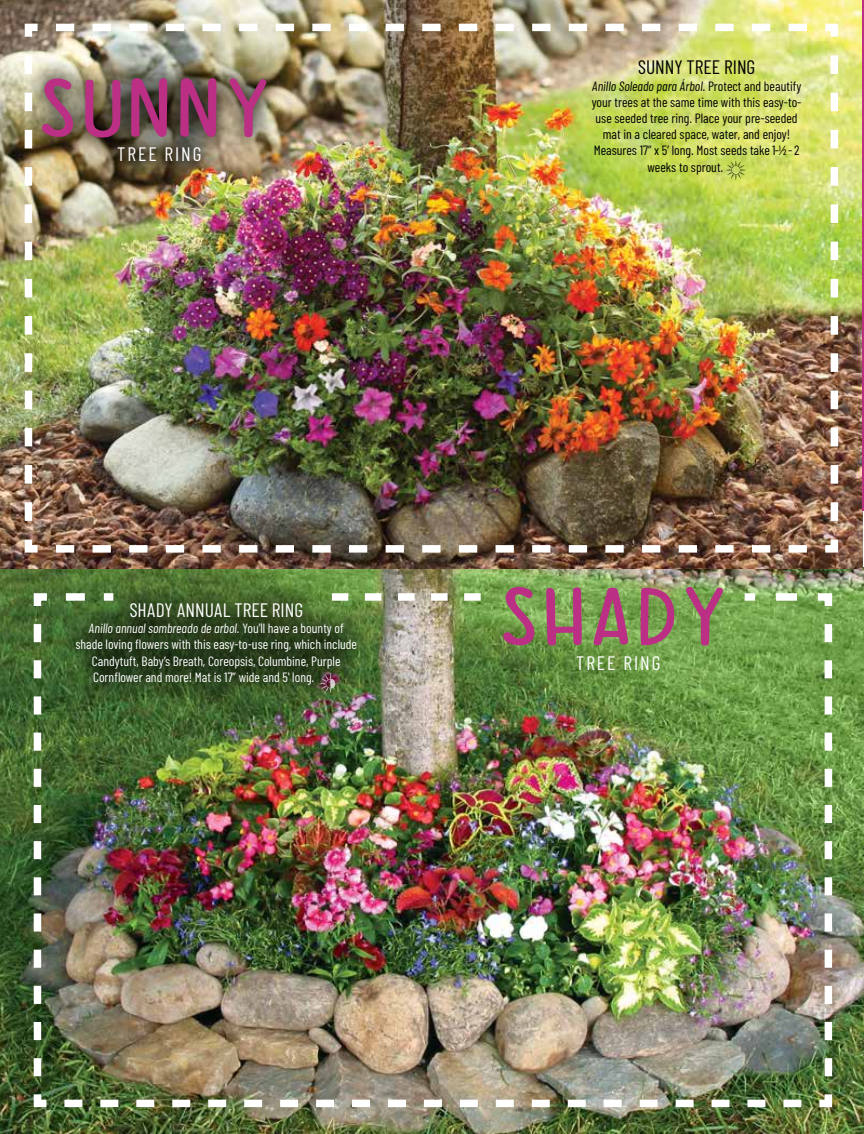
<style>
.page{position:relative;width:864px;height:1134px;background:#fff}
.page>*{position:absolute;margin:0;border:0;box-sizing:border-box;transform-origin:0 0}
.t1{font:84px "Good Feeling Sans";letter-spacing:.02em;color:#bb2f85}
.t2{font:19.5px "Barlow Condensed";color:#fff}
.t3{font:19.5px "Barlow Condensed";letter-spacing:.1em;color:#fff}
.t4{font:19.5px "Barlow Condensed";color:#000}
.t5{font:13.5px "Barlow Condensed";color:#000}
.t6{font:13.5px "Barlow Condensed";color:#fff}
.t7{font:italic 13.5px "Barlow Condensed";color:#fff}
.t8{font:italic 13.5px "Barlow Condensed";color:#000}
.s1{font-style:normal}
</style>
<div class="page">
<img style="left:0;top:567px;width:864px;height:567px">
<img style="left:0;top:0;width:862px;height:569px">
<hr style="left:862px;top:0;width:2px;height:511px;background:#bb2f85">
<div style="left:55px;top:581px;width:323px;height:132px;background:#000;opacity:.8"></div>
<img style="left:30px;top:589px;width:806px;height:522px">
<img style="left:21px;top:20px;width:821px;height:536px">
<h1 class="t1" style="left:42px;top:68px;width:236px">SUNNY</h1>
<h2 class="t3" style="left:117px;top:142px;width:86px">TREE RING</h2>
<h2 class="t4" style="left:638px;top:55px;width:119px">SUNNY TREE RING</h2>
<p class="t8" style="left:592px;top:77px;width:211px">Anillo Soleado para Árbol. <span class="s1">Protect and beautify</span></p>
<p class="t5" style="left:592px;top:94px;width:211px">your trees at the same time with this easy-to-</p>
<p class="t5" style="left:596px;top:110px;width:204px">use seeded tree ring. Place your pre-seeded</p>
<p class="t5" style="left:603px;top:126px;width:189px">mat in a cleared space, water, and enjoy!</p>
<p class="t5" style="left:594px;top:142px;width:207px">Measures 17” x 5’ long. Most seeds take 1-1/2 - 2</p>
<p class="t5" style="left:648px;top:158px;width:77px">weeks to sprout.</p>
<h2 class="t2" style="left:129px;top:598px;width:175px">SHADY ANNUAL TREE RING</h2>
<p class="t7" style="left:89px;top:620px;width:257px">Anillo annual sombreado de arbol. <span class="s1">You’ll have a bounty of</span></p>
<p class="t6" style="left:75px;top:636px;width:283px">shade loving flowers with this easy-to-use ring, which include</p>
<p class="t6" style="left:92px;top:652px;width:250px">Candytuft, Baby’s Breath, Coreopsis, Columbine, Purple</p>
<p class="t6" style="left:93px;top:668px;width:223px">Cornflower and more! Mat is 17” wide and 5' long.</p>
<h1 class="t1" style="left:503px;top:576px;width:231px">SHADY</h1>
<h2 class="t3" style="left:576px;top:651px;width:86px">TREE RING</h2>
</div>
